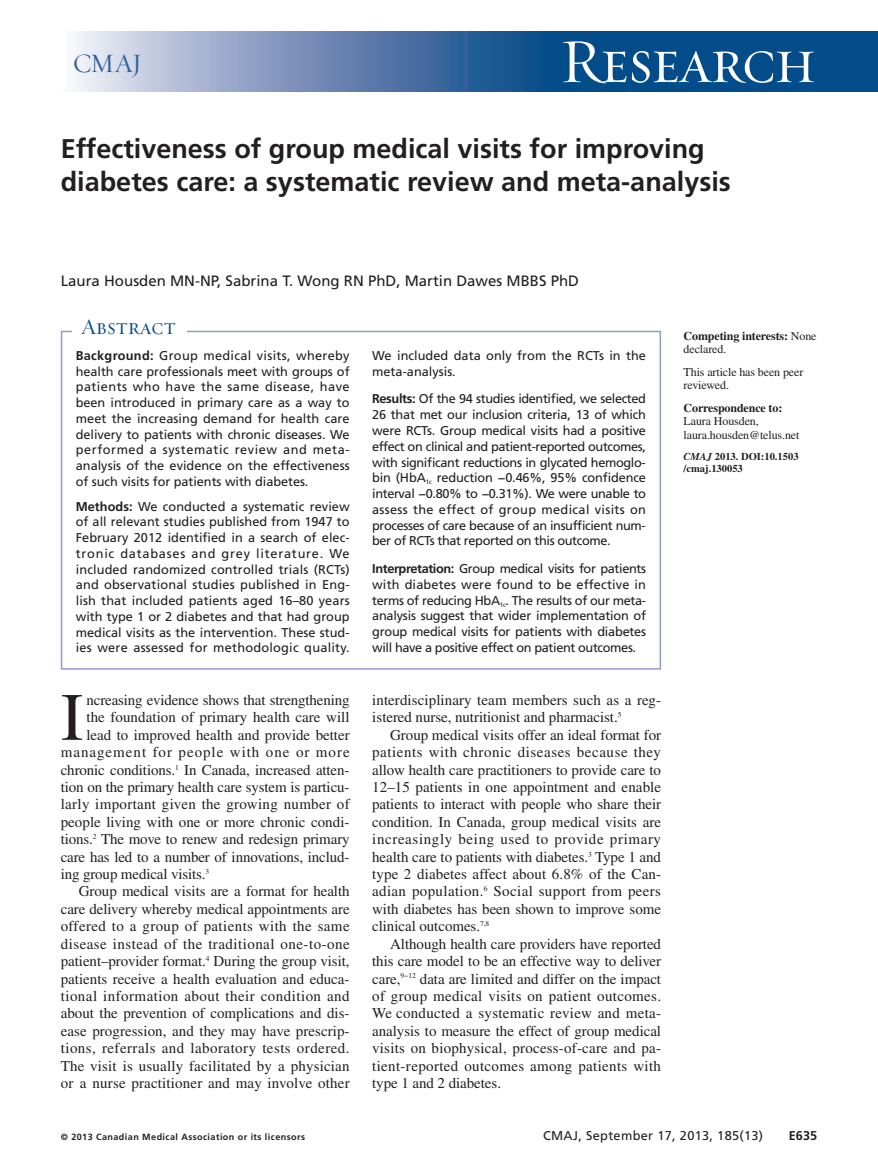
<style>
.page{position:relative;width:878px;height:1175px;background:#fff}
.page>*{position:absolute;margin:0;border:0;box-sizing:border-box;transform-origin:0 0}
.t1{font:67.5px "Times LT Std";color:#231f20}
.t2{font:63px "Requiem Display HTF Small Caps";letter-spacing:-.03em;color:#fff}
.t3{font:700 27px/33px "Frutiger LT Std";color:#231f20}
.t4{font:27px "Requiem Display HTF Roman";color:#2c6199}
.t5{font:22.5px "Requiem Display HTF Small Caps";color:#014c89}
.t6{font:15px/17.4px "Times LT Std";color:#231f20;text-align:justify}
.t7{font:15px "Times LT Std";letter-spacing:.03em;color:#231f20}
.t8{font:15px "Frutiger LT Std";color:#231f20}
.t9{font:15px "Times LT Std";letter-spacing:.02em;color:#231f20}
.t10{font:15px "Times LT Std";letter-spacing:.025em;color:#231f20}
.t11{font:15px "Times LT Std";letter-spacing:.065em;color:#231f20}
.t12{font:12.75px/15.8px "Frutiger LT Std";letter-spacing:-.005em;color:#231f20;text-align:justify}
.t13{font:12.75px "Frutiger LT Std";letter-spacing:.025em;color:#231f20}
.t14{font:700 12.75px "Frutiger LT Std";color:#231f20}
.t15{font:12px/13.5px "Times LT Std";letter-spacing:-.01em;color:#231f20}
.t16{font:700 12px/13.5px "Times LT Std";letter-spacing:-.01em;color:#231f20}
.t17{font:700 10.5px/12px "Times LT Std";color:#231f20}
.t18{font:700 9px "Frutiger LT Std";letter-spacing:.05em;color:#231f20}
.s1{font-weight:700}
.s2{font-weight:400}
.s3{font-style:italic}
</style>
<div class="page">
<div style="left:542px;top:32px;width:336px;height:60px;background:#014c89"></div>
<svg style="left:75px;top:32px;width:467px;height:60px"></svg>
<div style="left:61px;top:331px;width:600px;height:338px;border:2px solid #8e9fc4"></div>
<div style="left:72px;top:316px;width:115px;height:29px;background:#fff"></div>
<h3 class="t4" style="left:73px;top:47px;width:71px">CMAJ</h3>
<h2 class="t2" style="left:559px;top:23px;width:258px">Research</h2>
<h3 class="t3" style="left:61px;top:134px;width:671px">Effectiveness of group medical visits for improving diabetes care: a systematic review and meta-analysis</h3>
<p class="t8" style="left:61px;top:274px;width:519px">Laura Housden MN-NP, Sabrina T. Wong RN PhD, Martin Dawes MBBS PhD</p>
<h3 class="t5" style="left:81px;top:313px;width:96px">Abstract</h3>
<p class="t12" style="left:76px;top:348px;width:275px"><span class="s1">Background:</span> Group medical visits, whereby health care professionals meet with groups of patients who have the same disease, have been introduced in primary care as a way to meet the increasing demand for health care delivery to patients with chronic diseases. We performed a systematic review and meta&shy;analysis of the evidence on the effectiveness of such visits for patients with diabetes.</p>
<p class="t12" style="left:76px;top:499px;width:275px"><span class="s1">Methods:</span> We conducted a systematic review of all relevant studies published from 1947 to February 2012 identified in a search of elec&shy;tronic databases and grey literature. We included randomized controlled trials (RCTs) and observational studies published in Eng&shy;lish that included patients aged 16–80 years with type 1 or 2 diabetes and that had group medical visits as the intervention. These stud&shy;ies were assessed for methodologic quality.</p>
<h1 class="t1" style="left:61px;top:693px;width:24px">I</h1>
<p class="t6" style="left:86px;top:693px;width:265px">ncreasing evidence shows that strengthening</p>
<p class="t6" style="left:86px;top:710px;width:265px">the foundation of primary health care will</p>
<p class="t6" style="left:86px;top:727px;width:265px">lead to improved health and provide better</p>
<p class="t11" style="left:61px;top:747px;width:290px">management for people with one or more</p>
<p class="t6" style="left:61px;top:762px;width:290px">chronic conditions.<sup>1</sup> In Canada, increased atten-</p>
<p class="t6" style="left:61px;top:780px;width:290px">tion on the primary health care system is particu-</p>
<p class="t9" style="left:61px;top:799px;width:290px">larly important given the growing number of</p>
<p class="t6" style="left:61px;top:814px;width:290px">people living with one or more chronic condi-</p>
<p class="t6" style="left:61px;top:832px;width:290px">tions.<sup>2</sup> The move to renew and redesign primary</p>
<p class="t6" style="left:61px;top:849px;width:290px">care has led to a number of innovations, includ-</p>
<p class="t6" style="left:61px;top:867px;width:150px">ing group medical visits.<sup>3</sup></p>
<p class="t6" style="left:79px;top:884px;width:272px">Group medical visits are a format for health</p>
<p class="t6" style="left:61px;top:901px;width:290px">care delivery whereby medical appointments are</p>
<p class="t10" style="left:61px;top:921px;width:290px">offered to a group of patients with the same</p>
<p class="t7" style="left:61px;top:938px;width:290px">disease instead of the traditional one-to-one</p>
<p class="t6" style="left:61px;top:954px;width:290px">patient–provider format.<sup>4</sup> During the group visit,</p>
<p class="t6" style="left:61px;top:971px;width:290px">patients receive a health evaluation and educa-</p>
<p class="t7" style="left:61px;top:990px;width:290px">tional information about their condition and</p>
<p class="t6" style="left:61px;top:1006px;width:290px">about the prevention of complications and dis-</p>
<p class="t6" style="left:61px;top:1023px;width:290px">ease progression, and they may have prescrip-</p>
<p class="t7" style="left:61px;top:1042px;width:290px">tions, referrals and laboratory tests ordered.</p>
<p class="t6" style="left:61px;top:1058px;width:290px">The visit is usually facilitated by a physician</p>
<p class="t6" style="left:61px;top:1075px;width:290px">or a nurse practitioner and may involve other</p>
<p class="t12" style="left:372px;top:348px;width:275px">We included data only from the RCTs in the meta-analysis.</p>
<p class="t12" style="left:372px;top:392px;width:275px"><span class="s1">Results:</span> Of the 94 studies identified, we selected 26 that met our inclusion criteria, 13 of which were RCTs. Group medical visits had a positive effect on clinical and patient-reported outcomes, with significant reductions in glycated hemoglo&shy;bin (HbA<sub>1c</sub> reduction −0.46%, 95% confidence interval −0.80% to −0.31%). We were unable to assess the effect of group medical visits on processes of care because of an insufficient num&shy;ber of RCTs that reported on this outcome.</p>
<p class="t12" style="left:372px;top:562px;width:275px"><span class="s1">Interpretation:</span> Group medical visits for patients with diabetes were found to be effective in terms of reducing HbA<sub>1c</sub>. The results of our meta&shy;analysis suggest that wider implementation of group medical visits for patients with diabetes will have a positive effect on patient outcomes.</p>
<p class="t6" style="left:372px;top:693px;width:290px">interdisciplinary team members such as a reg&shy;istered nurse, nutritionist and pharmacist.<sup>5</sup></p>
<p class="t6" style="left:372px;top:727px;width:290px;text-indent:18px">Group medical visits offer an ideal format for patients with chronic diseases because they allow health care practitioners to provide care to 12–15 patients in one appointment and enable patients to interact with people who share their condition. In Canada, group medical visits are increasingly being used to provide primary health care to patients with diabetes.<sup>3</sup> Type 1 and type 2 diabetes affect about 6.8% of the Can&shy;adian population.<sup>6</sup> Social support from peers with diabetes has been shown to improve some clinical outcomes.<sup>7,8</sup></p>
<p class="t6" style="left:372px;top:936px;width:290px;text-indent:18px">Although health care providers have reported this care model to be an effective way to deliver care,<sup>9−12</sup> data are limited and differ on the impact of group medical visits on patient outcomes.<br>We conducted a systematic review and meta&shy;analysis to measure the effect of group medical visits on biophysical, process-of-care and pa&shy;tient-reported outcomes among patients with type 1 and 2 diabetes.</p>
<p class="t16" style="left:683px;top:330px;width:134px">Competing interests: <span class="s2">None declared.</span></p>
<p class="t15" style="left:683px;top:366px;width:121px">This article has been peer reviewed.</p>
<p class="t16" style="left:683px;top:402px;width:100px">Correspondence to:</p>
<p class="t15" style="left:683px;top:416px;width:117px">Laura Housden, laura.housden@telus.net</p>
<p class="t17" style="left:683px;top:451px;width:116px"><span class="s3">CMAJ</span> 2013. DOI:10.1503 /cmaj.130053</p>
<p class="t18" style="left:61px;top:1132px;width:246px">© 2013 Canadian Medical Association or its licensors</p>
<p class="t13" style="left:543px;top:1130px;width:221px">CMAJ, September 17, 2013, 185(13)</p>
<p class="t14" style="left:788px;top:1130px;width:30px">E635</p>
</div>
